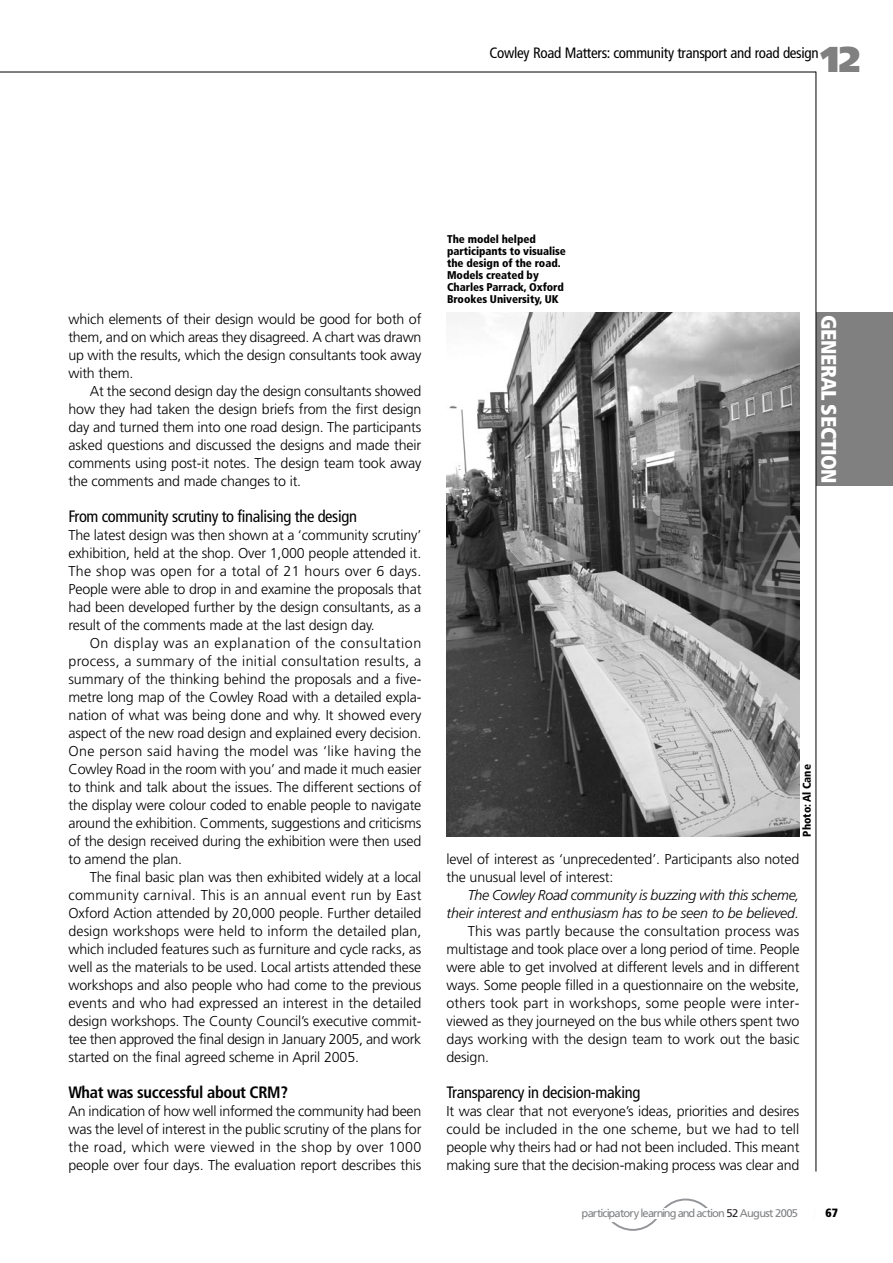
<style>
.page{position:relative;width:893px;height:1263px;background:#fff}
.page>*{position:absolute;margin:0;border:0;box-sizing:border-box;transform-origin:0 0}
.t1{font:900 36px "Frutiger";color:#808080}
.t2{font:900 condensed 21px "Frutiger";letter-spacing:-.02em;color:#fff}
.t3{font:condensed 16.5px "Frutiger";letter-spacing:-.02em;color:#000}
.t4{font:700 condensed 16.5px "Frutiger";letter-spacing:-.02em;color:#000}
.t5{font:condensed 15px "Frutiger";letter-spacing:-.02em;color:#000}
.t6{font:300 14.25px/18px "Frutiger";letter-spacing:-.01em;color:#000;text-align:justify}
.t7{font:italic 300 14.25px/18px "Frutiger";letter-spacing:-.01em;color:#000;text-align:right}
.t8{font:900 condensed 12px "Frutiger";color:#000}
.t9{font:900 condensed 11.25px/12px "Frutiger";letter-spacing:-.005em;color:#000}
.t10{font:11.1px "Frutiger";letter-spacing:-.07em;color:#808285}
.s1{color:#231f20}
</style>
<div class="page">
<div style="left:816px;top:313px;width:77px;height:173px;background:#808080"></div>
<hr style="left:816px;top:72px;width:1px;height:1099px;background:#000">
<svg style="left:611px;top:1198px;width:97px;height:33px"></svg>
<div style="left:606px;top:1216px;width:10px;height:5px;background:#fff"></div>
<hr style="left:0;top:72px;width:816px;height:1px;background:#000">
<img style="left:446px;top:313px;width:353px;height:523px">
<h1 class="t1" style="left:821px;top:45px;width:41px">12</h1>
<p class="t5" style="left:489px;top:47px;width:331px">Cowley Road Matters: community transport and road design</p>
<p class="t6" style="left:68px;top:311px;width:354px">which elements of their design would be good for both of them, and on which areas they disagreed. A chart was drawn up with the results, which the design consultants took away with them.</p>
<p class="t6" style="left:68px;top:383px;width:354px;text-indent:21px">At the second design day the design consultants showed how they had taken the design briefs from the first design day and turned them into one road design. The participants asked questions and discussed the designs and made their comments using post-it notes. The design team took away the comments and made changes to it.</p>
<p class="t3" style="left:68px;top:510px;width:290px">From community scrutiny to finalising the design</p>
<p class="t6" style="left:68px;top:527px;width:354px">The latest design was then shown at a ‘community scrutiny’ exhibition, held at the shop. Over 1,000 people attended it.<br>The shop was open for a total of 21 hours over 6 days.<br>People were able to drop in and examine the proposals that had been developed further by the design consultants, as a result of the comments made at the last design day.</p>
<p class="t6" style="left:68px;top:635px;width:354px;text-indent:21px">On display was an explanation of the consultation process, a summary of the initial consultation results, a summary of the thinking behind the proposals and a five&shy;metre long map of the Cowley Road with a detailed expla&shy;nation of what was being done and why. It showed every aspect of the new road design and explained every decision.<br>One person said having the model was ‘like having the Cowley Road in the room with you’ and made it much easier to think and talk about the issues. The different sections of the display were colour coded to enable people to navigate around the exhibition. Comments, suggestions and criticisms of the design received during the exhibition were then used to amend the plan.</p>
<p class="t6" style="left:68px;top:869px;width:354px;text-indent:21px">The final basic plan was then exhibited widely at a local community carnival. This is an annual event run by East Oxford Action attended by 20,000 people. Further detailed design workshops were held to inform the detailed plan, which included features such as furniture and cycle racks, as well as the materials to be used. Local artists attended these workshops and also people who had come to the previous events and who had expressed an interest in the detailed design workshops. The County Council’s executive commit&shy;tee then approved the final design in January 2005, and work started on the final agreed scheme in April 2005.</p>
<p class="t4" style="left:68px;top:1086px;width:221px">What was successful about CRM?</p>
<p class="t6" style="left:68px;top:1103px;width:354px">An indication of how well informed the community had been was the level of interest in the public scrutiny of the plans for the road, which were viewed in the shop by over 1000 people over four days. The evaluation report describes this</p>
<p class="t9" style="left:447px;top:234px;width:120px">The model helped participants to visualise the design of the road.<br>Models created by<br>Charles Parrack, Oxford<br>Brookes University, UK</p>
<h2 class="t2" style="left:837px;top:315px;width:170px;rotate:90deg">GENERAL SECTION</h2>
<p class="t9" style="left:802px;top:836px;width:74px;rotate:-90deg">Photo: Al Cane</p>
<p class="t6" style="left:446px;top:851px;width:354px">level of interest as ‘unprecedented’. Participants also noted the unusual level of interest:</p>
<p class="t7" style="left:446px;top:887px;width:354px">The Cowley Road community is buzzing with this scheme, their interest and enthusiasm has to be seen to be believed.</p>
<p class="t6" style="left:446px;top:923px;width:354px;text-indent:21px">This was partly because the consultation process was multistage and took place over a long period of time. People were able to get involved at different levels and in different ways. Some people filled in a questionnaire on the website, others took part in workshops, some people were inter&shy;viewed as they journeyed on the bus while others spent two days working with the design team to work out the basic design.</p>
<p class="t3" style="left:446px;top:1086px;width:195px">Transparency in decision-making</p>
<p class="t6" style="left:446px;top:1103px;width:354px">It was clear that not everyone’s ideas, priorities and desires could be included in the one scheme, but we had to tell people why theirs had or had not been included. This meant making sure that the decision-making process was clear and</p>
<p class="t10" style="left:582px;top:1209px;width:218px">participatory learning and action <span class="s1">52</span> August 2005</p>
<p class="t8" style="left:826px;top:1208px;width:14px">67</p>
</div>
